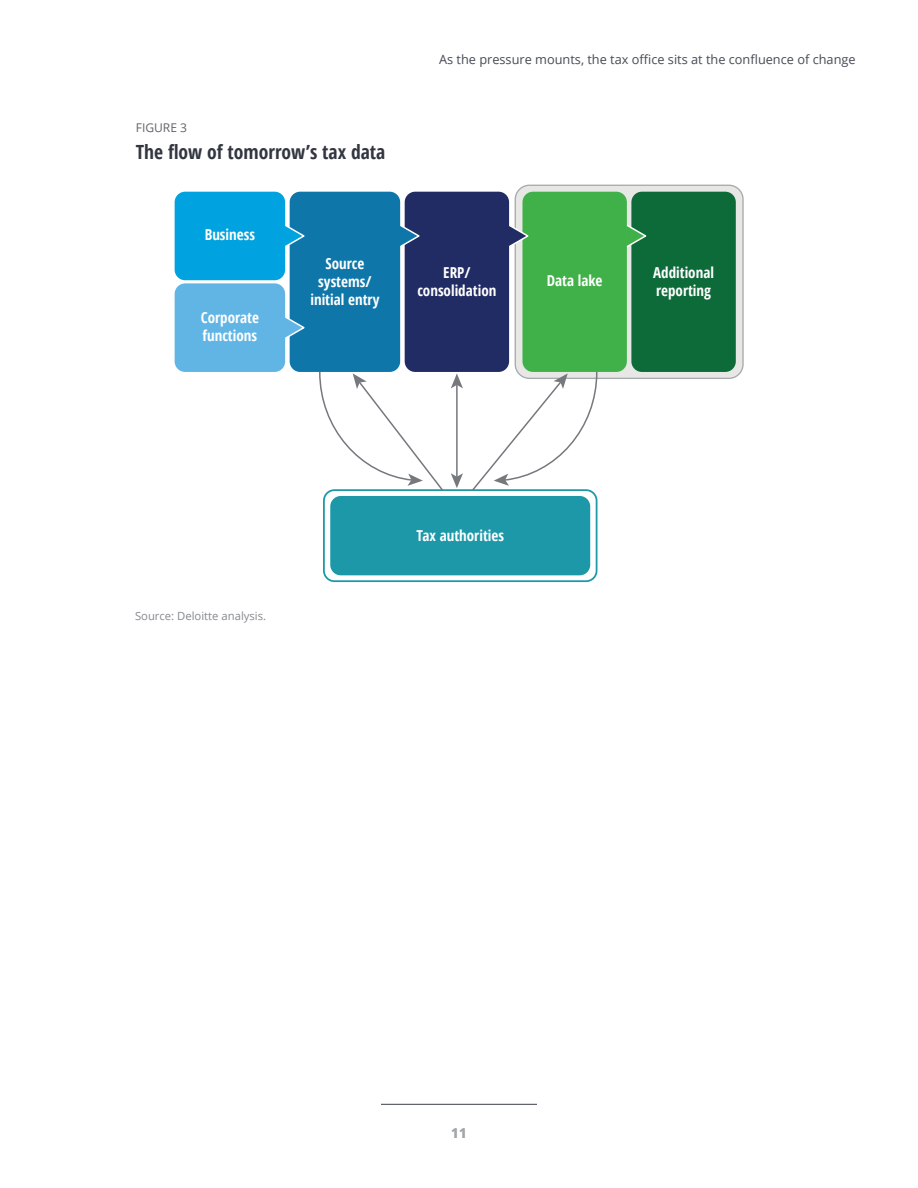
<style>
.page{position:relative;width:918px;height:1188px;background:#fff}
.page>*{position:absolute;margin:0;border:0;box-sizing:border-box;transform-origin:0 0}
.t1{font:700 19.65px "Open Sans Condensed";color:#323640}
.t2{font:700 condensed 15px/18px "Open Sans";color:#fff}
.page-number{font:700 13.5px "Open Sans";color:#a3a7a9}
.t3{font:12.75px "Open Sans";color:#464b54}
.t4{font:12px "Open Sans";color:#5f6369}
.t5{font:11.25px "Open Sans";color:#868a8e}
</style>
<div class="page">
<hr style="left:381px;top:1104px;width:156px;height:1px;background:#5f6369">
<div style="left:330px;top:496px;width:260px;height:79px;background:#1c98a9;border-radius:11px"></div>
<div style="left:323px;top:489px;width:274px;height:93px;border:2px solid #1c98a9;border-radius:11px"></div>
<div style="left:515px;top:185px;width:228px;height:193px;background:#e7e7e6;border-radius:14px"></div>
<div style="left:515px;top:185px;width:229px;height:194px;border:1px solid #53565a;border-radius:14px"></div>
<div style="left:631px;top:192px;width:105px;height:180px;background:#0d6a39;border-radius:11px"></div>
<svg style="left:627px;top:222px;width:20px;height:28px"></svg>
<hr style="left:456px;top:384px;width:2px;height:94px;background:#75787c">
<svg style="left:451px;top:373px;width:12px;height:15px"></svg>
<svg style="left:451px;top:473px;width:12px;height:15px"></svg>
<svg style="left:319px;top:370px;width:126px;height:122px"></svg>
<svg style="left:471px;top:370px;width:127px;height:122px"></svg>
<div style="left:522px;top:192px;width:105px;height:180px;background:#40b149;border-radius:11px"></div>
<svg style="left:509px;top:222px;width:20px;height:28px"></svg>
<div style="left:405px;top:192px;width:104px;height:180px;background:#212b64;border-radius:11px"></div>
<svg style="left:400px;top:222px;width:20px;height:28px"></svg>
<div style="left:290px;top:192px;width:110px;height:180px;background:#0f76a9;border-radius:11px"></div>
<svg style="left:285px;top:222px;width:20px;height:28px"></svg>
<svg style="left:285px;top:313px;width:20px;height:29px"></svg>
<div style="left:175px;top:283px;width:110px;height:89px;background:#61b5e5;border-radius:11px"></div>
<div style="left:175px;top:192px;width:110px;height:88px;background:#00a2df;border-radius:11px"></div>
<p class="t4" style="left:136px;top:119px;width:53px">FIGURE 3</p>
<p class="t1" style="left:136px;top:138px;width:251px">The flow of tomorrow’s tax data</p>
<p class="t2" style="left:205px;top:226px;width:52px">Business</p>
<p class="t2" style="left:201px;top:308px;width:60px">Corporate functions</p>
<p class="t2" style="left:310px;top:254px;width:71px;text-align:center">Source systems/ initial entry</p>
<p class="t3" style="left:439px;top:50px;width:418px">As the pressure mounts, the tax office sits at the confluence of change</p>
<p class="t2" style="left:417px;top:263px;width:81px;text-align:center">ERP/ consolidation</p>
<p class="t2" style="left:547px;top:271px;width:57px">Data lake</p>
<p class="t2" style="left:653px;top:263px;width:62px">Additional reporting</p>
<p class="t5" style="left:135px;top:609px;width:133px">Source: Deloitte analysis.</p>
<p class="t2" style="left:416px;top:526px;width:89px">Tax authorities</p>
<p class="page-number" style="left:451px;top:1123px;width:17px">11</p>
</div>
